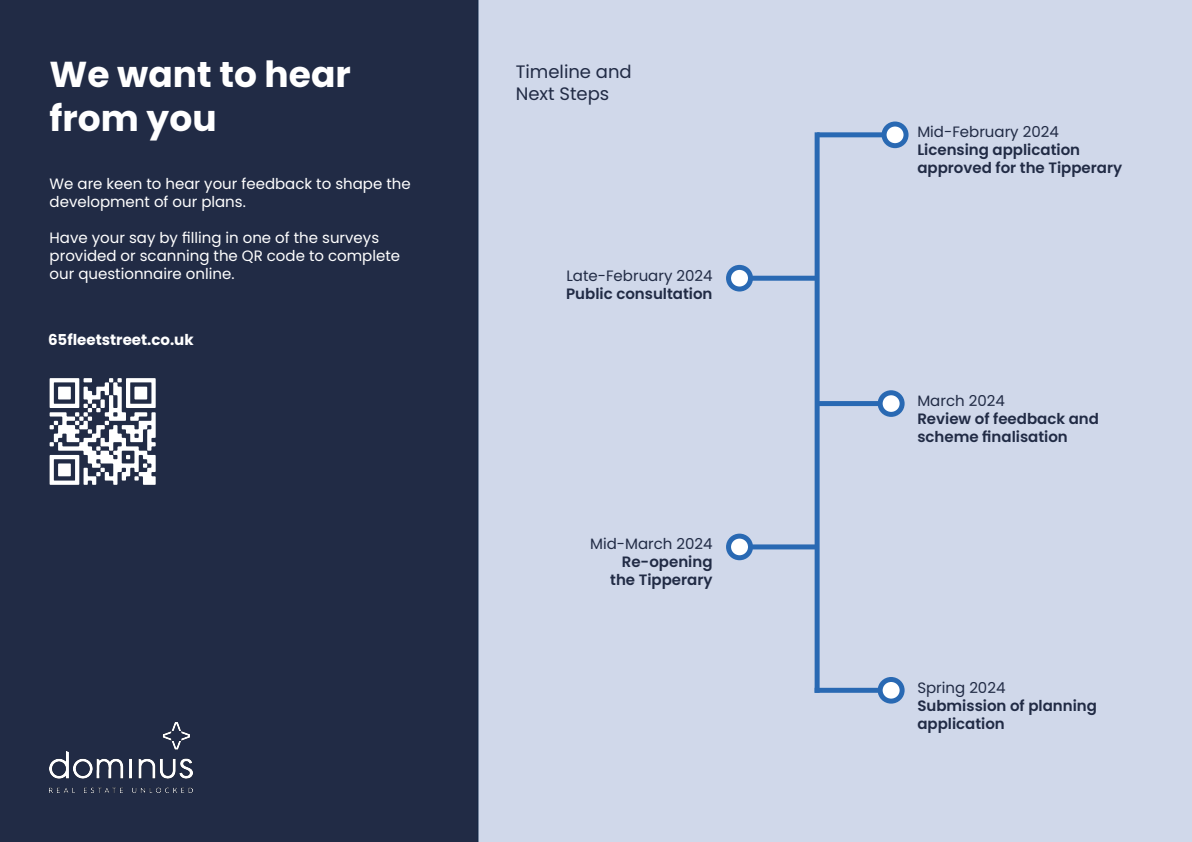
<style>
.page{position:relative;width:1192px;height:842px;background:#d0d8ea}
.page>*{position:absolute;margin:0;border:0;box-sizing:border-box;transform-origin:0 0}
.t1{font:700 36px/43.2px "Poppins";color:#fff}
.t2{font:18px/21.6px "Poppins";color:#212b45}
.t3{font:15px/18px "Poppins";color:#fff}
.t4{font:600 15px/18px "Poppins";color:#212b45}
.t5{font:15px "Poppins";color:#212b45}
.t6{font:700 15px "Poppins";color:#fff}
</style>
<div class="page">
<div style="left:0;top:0;width:478px;height:842px;background:#212b45"></div>
<svg style="left:50px;top:378px;width:106px;height:107px;background:#969ba7"></svg>
<img style="left:50px;top:723px;width:142px;height:69px">
<div style="left:815px;top:132px;width:5px;height:561px;background:#2969b3"></div>
<div style="left:817px;top:132px;width:67px;height:5px;background:#2969b3"></div>
<div style="left:817px;top:401px;width:64px;height:5px;background:#2969b3"></div>
<div style="left:815px;top:688px;width:67px;height:5px;background:#2969b3"></div>
<div style="left:750px;top:276px;width:67px;height:5px;background:#2969b3"></div>
<div style="left:750px;top:544px;width:67px;height:5px;background:#2969b3"></div>
<div style="left:884px;top:124px;width:22px;height:22px;background:#fff;border-radius:50%"></div>
<div style="left:882px;top:122px;width:27px;height:26px;border:5px solid #2969b3;border-radius:50%"></div>
<div style="left:729px;top:267px;width:21px;height:22px;background:#fff;border-radius:50%"></div>
<div style="left:726px;top:265px;width:27px;height:26px;border:5px solid #2969b3;border-radius:50%"></div>
<div style="left:729px;top:536px;width:21px;height:22px;background:#fff;border-radius:50%"></div>
<div style="left:726px;top:534px;width:27px;height:26px;border:5px solid #2969b3;border-radius:50%"></div>
<svg style="left:880px;top:679px;width:22px;height:22px"></svg>
<div style="left:878px;top:677px;width:27px;height:27px;border:5px solid #2969b3;border-radius:50%"></div>
<svg style="left:880px;top:393px;width:22px;height:21px"></svg>
<div style="left:878px;top:390px;width:27px;height:27px;border:5px solid #2969b3;border-radius:50%"></div>
<h1 class="t1" style="left:50px;top:53px;width:303px">We want to hear from you</h1>
<p class="t3" style="left:50px;top:175px;width:363px">We are keen to hear your feedback to shape the development of our plans.</p>
<p class="t3" style="left:50px;top:229px;width:352px">Have your say by filling in one of the surveys provided or scanning the QR code to complete our questionnaire online.</p>
<p class="t6" style="left:48px;top:331px;width:147px">65fleetstreet.co.uk</p>
<p class="t2" style="left:516px;top:61px;width:118px">Timeline and<br>Next Steps</p>
<p class="t5" style="left:566px;top:267px;width:148px">Late-February 2024</p>
<p class="t4" style="left:566px;top:284px;width:148px">Public consultation</p>
<p class="t5" style="left:590px;top:535px;width:124px">Mid-March 2024</p>
<p class="t4" style="left:610px;top:553px;width:104px;text-align:right">Re-opening the Tipperary</p>
<p class="t5" style="left:917px;top:123px;width:143px">Mid-February 2024</p>
<p class="t4" style="left:917px;top:141px;width:206px">Licensing application approved for the Tipperary</p>
<p class="t5" style="left:917px;top:392px;width:89px">March 2024</p>
<p class="t4" style="left:917px;top:410px;width:183px">Review of feedback and scheme finalisation</p>
<p class="t5" style="left:917px;top:679px;width:90px">Spring 2024</p>
<p class="t4" style="left:917px;top:696px;width:181px">Submission of planning application</p>
</div>
